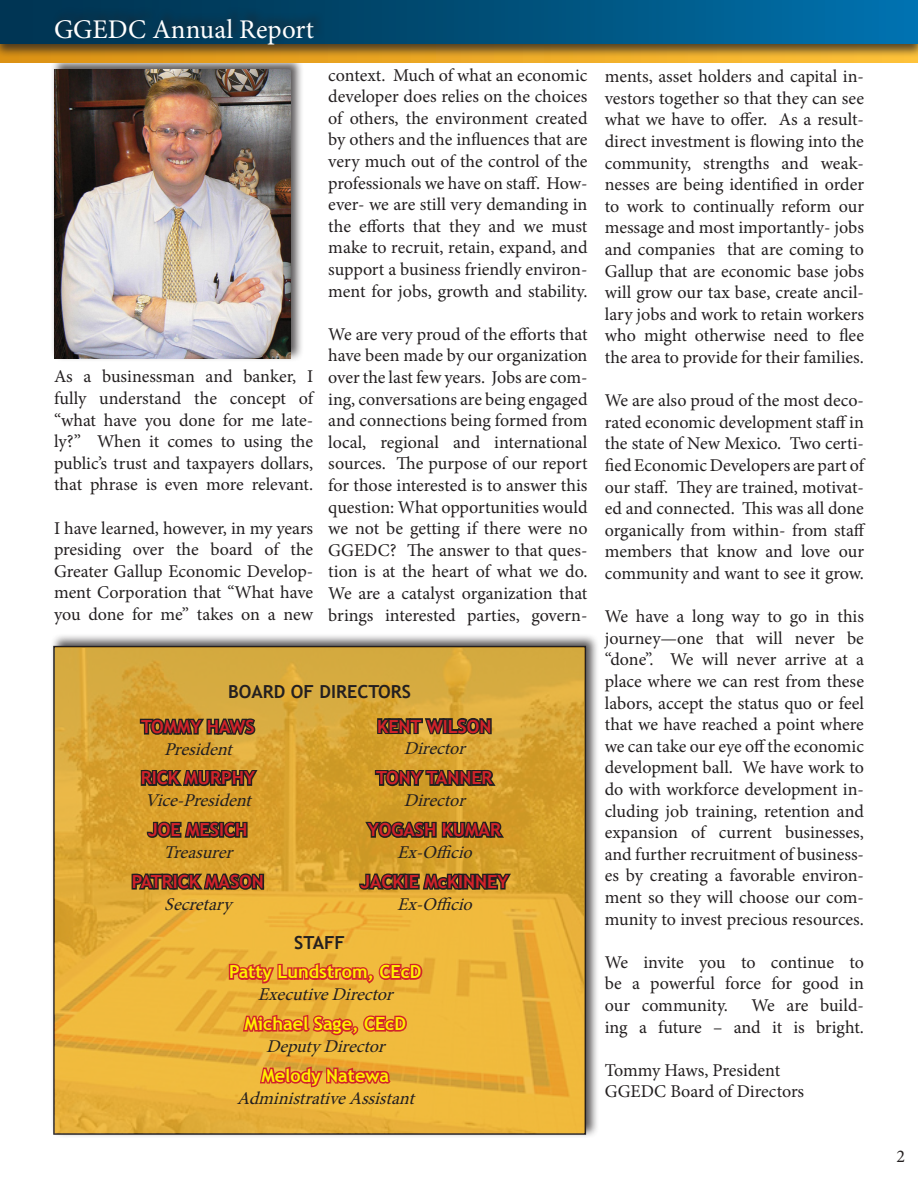
<style>
.page{position:relative;width:918px;height:1188px;background:#fff}
.page>*{position:absolute;margin:0;border:0;box-sizing:border-box;transform-origin:0 0}
.t1{font:27px "Minion Pro";color:#fff}
.t2{font:18px/21.6px "Minion Pro";letter-spacing:-.005em;color:#231f20;text-align:justify}
.t3{font:italic 18px "Minion Pro";color:#231f20}
.t4{font:700 18px "Trebuchet MS";color:#d1232a}
.t5{font:700 18px "Trebuchet MS";color:#fff101}
.t6{font:700 18px "Trebuchet MS";color:#231f20}
</style>
<div class="page">
<div style="left:50px;top:633px;width:549px;height:505px;background:#231f20;opacity:.75"></div>
<img style="left:54px;top:648px;width:529px;height:486px">
<div style="left:51px;top:56px;width:253px;height:306px;background:#231f20;opacity:.75"></div>
<img style="left:54px;top:69px;width:237px;height:290px">
<div style="left:0;top:0;width:918px;height:63px;background:linear-gradient(to right,#db9113,#fec239)"></div>
<div style="left:0;top:0;width:918px;height:58px;background:#231f20;opacity:.75"></div>
<div style="left:0;top:0;width:918px;height:43px;background:linear-gradient(to right,#002e48,#006fa9)"></div>
<div style="left:52px;top:6px;width:273px;height:41px;background:#231f20;opacity:.75"></div>
<svg style="left:138px;top:714px;width:120px;height:25px;background:#7f632b"></svg>
<svg style="left:139px;top:766px;width:120px;height:24px;background:#795c25"></svg>
<svg style="left:145px;top:818px;width:104px;height:24px;background:#7a5c25"></svg>
<svg style="left:130px;top:869px;width:136px;height:25px;background:#7e6129"></svg>
<svg style="left:376px;top:715px;width:117px;height:22px;background:#725a2b"></svg>
<svg style="left:373px;top:766px;width:124px;height:23px;background:#775c26"></svg>
<svg style="left:363px;top:817px;width:142px;height:25px;background:#7d5f24"></svg>
<svg style="left:358px;top:869px;width:154px;height:25px;background:#7f6228"></svg>
<svg style="left:227px;top:961px;width:197px;height:25px;background:#e07333"></svg>
<svg style="left:241px;top:1012px;width:167px;height:25px;background:#df7032"></svg>
<svg style="left:258px;top:1064px;width:135px;height:25px;background:#dd6f31"></svg>
<p class="t1" style="left:54px;top:11px;width:262px">GGEDC Annual Report</p>
<p class="t2" style="left:54px;top:366px;width:261px">As a businessman and banker, I fully understand the concept of “what have you done for me late&shy;ly?” When it comes to using the public’s trust and taxpayers dollars, that phrase is even more relevant.</p>
<p class="t2" style="left:54px;top:517px;width:261px">I have learned, however, in my years presiding over the board of the Greater Gallup Economic Develop&shy;ment Corporation that “What have you done for me” takes on a new</p>
<p class="t2" style="left:328px;top:64px;width:261px">context. Much of what an economic developer does relies on the choices of others, the environment created by others and the influences that are very much out of the control of the professionals we have on staff. How&shy;ever- we are still very demanding in the efforts that they and we must make to recruit, retain, expand, and support a business friendly environ&shy;ment for jobs, growth and stability.</p>
<p class="t2" style="left:328px;top:323px;width:261px">We are very proud of the efforts that have been made by our organization over the last few years. Jobs are com&shy;ing, conversations are being engaged and connections being formed from local, regional and international sources. The purpose of our report for those interested is to answer this question: What opportunities would we not be getting if there were no GGEDC? The answer to that ques&shy;tion is at the heart of what we do.<br>We are a catalyst organization that brings interested parties, govern-</p>
<p class="t6" style="left:228px;top:680px;width:184px">BOARD OF DIRECTORS</p>
<p class="t4" style="left:141px;top:715px;width:115px">TOMMY HAWS</p>
<p class="t3" style="left:164px;top:737px;width:76px">President</p>
<p class="t4" style="left:141px;top:767px;width:116px">RICK MURPHY</p>
<p class="t3" style="left:145px;top:788px;width:114px">Vice-President</p>
<p class="t4" style="left:148px;top:819px;width:101px">JOE MESICH</p>
<p class="t3" style="left:164px;top:840px;width:77px">Treasurer</p>
<p class="t4" style="left:132px;top:870px;width:134px">PATRICK MASON</p>
<p class="t3" style="left:164px;top:892px;width:75px">Secretary</p>
<p class="t4" style="left:377px;top:715px;width:116px">KENT WILSON</p>
<p class="t3" style="left:404px;top:736px;width:69px">Director</p>
<p class="t4" style="left:376px;top:767px;width:118px">TONY TANNER</p>
<p class="t3" style="left:404px;top:788px;width:69px">Director</p>
<p class="t4" style="left:368px;top:819px;width:135px">YOGASH KUMAR</p>
<p class="t3" style="left:397px;top:840px;width:83px">Ex-Officio</p>
<p class="t4" style="left:361px;top:870px;width:149px">JACKIE McKINNEY</p>
<p class="t3" style="left:397px;top:892px;width:83px">Ex-Officio</p>
<p class="t6" style="left:294px;top:931px;width:52px">STAFF</p>
<p class="t5" style="left:229px;top:961px;width:194px">Patty Lundstrom, CEcD</p>
<p class="t3" style="left:258px;top:982px;width:143px">ExecutiveDirector</p>
<p class="t5" style="left:245px;top:1012px;width:163px">Michael Sage, CEcD</p>
<p class="t3" style="left:266px;top:1034px;width:126px">DeputyDirector</p>
<p class="t5" style="left:262px;top:1064px;width:129px">Melody Natewa</p>
<p class="t3" style="left:237px;top:1086px;width:185px">AdministrativeAssistant</p>
<p class="t2" style="left:605px;top:66px;width:261px">ments, asset holders and capital in&shy;vestors together so that they can see what we have to offer. As a result&shy;direct investment is flowing into the community, strengths and weak&shy;nesses are being identified in order to work to continually reform our message and most importantly- jobs and companies that are coming to Gallup that are economic base jobs will grow our tax base, create ancil&shy;lary jobs and work to retain workers who might otherwise need to flee the area to provide for their families.</p>
<p class="t2" style="left:605px;top:390px;width:262px">We are also proud of the most deco&shy;rated economic development staff in the state of New Mexico. Two certi&shy;fied Economic Developers are part of our staff. They are trained, motivat&shy;ed and connected. This was all done organically from within- from staff members that know and love our community and want to see it grow.</p>
<p class="t2" style="left:605px;top:606px;width:261px">We have a long way to go in this journey—one that will never be “done”. We will never arrive at a place where we can rest from these labors, accept the status quo or feel that we have reached a point where we can take our eye off the economic development ball. We have work to do with workforce development in&shy;cluding job training, retention and expansion of current businesses, and further recruitment of business&shy;es by creating a favorable environ&shy;ment so they will choose our com&shy;munity to invest precious resources.</p>
<p class="t2" style="left:605px;top:951px;width:261px">We invite you to continue to be a powerful force for good in our community.</p>
<p class="t2" style="left:605px;top:995px;width:261px;text-align:right">We are build-<br>ing a future – and it is bright.</p>
<p class="t2" style="left:605px;top:1059px;width:177px">Tommy Haws, President</p>
<p class="t2" style="left:605px;top:1081px;width:201px">GGEDC Board of Directors</p>
<p class="t2" style="left:896px;top:1146px;width:10px">2</p>
</div>
